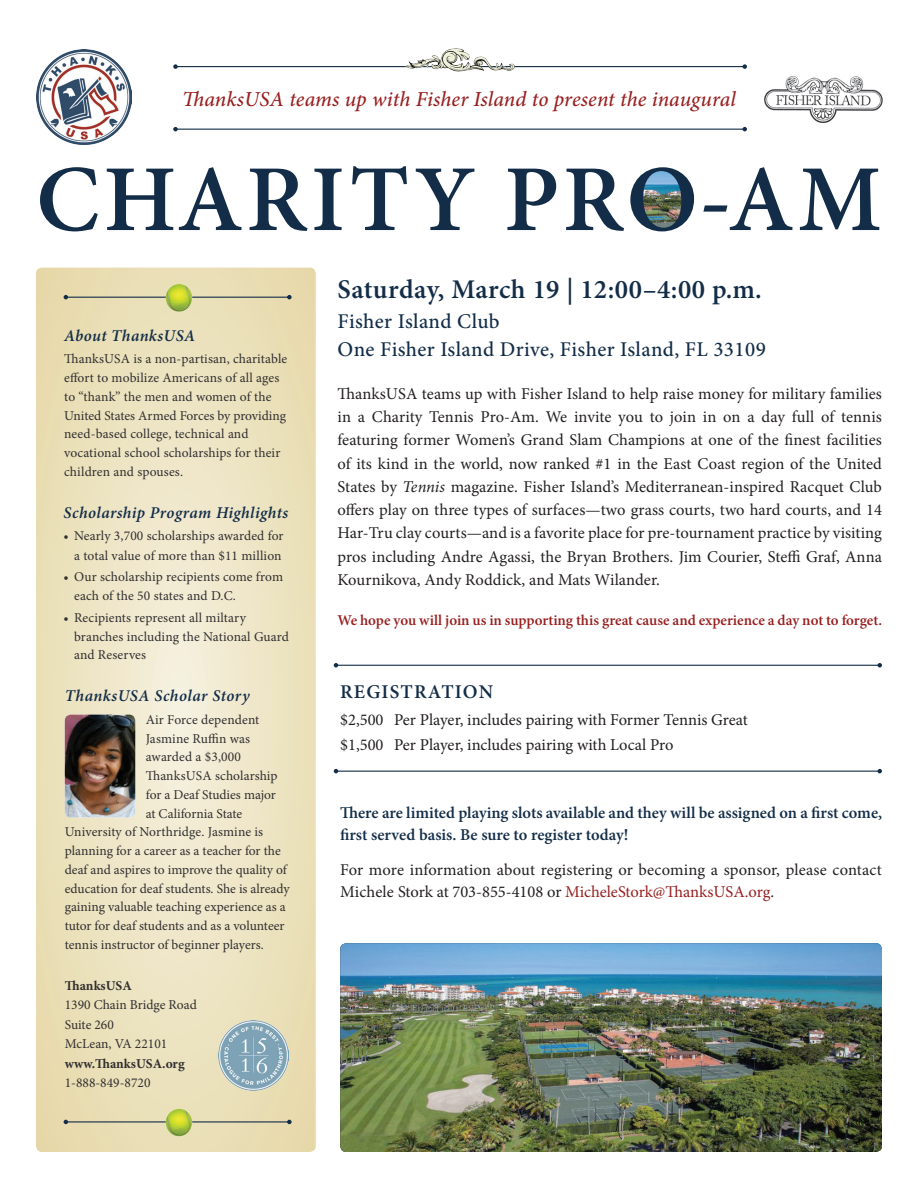
<style>
.page{position:relative;width:918px;height:1188px;background:#fff}
.page>*{position:absolute;margin:0;border:0;box-sizing:border-box;transform-origin:0 0}
.t1{font:600 94.5px "Minion Pro";letter-spacing:.04em;color:#132d48}
.t2{font:600 27px "Minion Pro";letter-spacing:.01em;color:#132d48}
.t3{font:italic 500 21.3px "Minion Pro";color:#981f20}
.t4{font:500 21px/28.5px "Minion Pro";letter-spacing:.015em;color:#132d48}
.t5{font:600 19.5px "Minion Pro";letter-spacing:.06em;color:#132d48}
.t6{font:16.5px/23.2px "Minion Pro";color:#231f20}
.t7{font:600 16.5px/22.5px "Minion Pro";color:#132d48}
.t8{font:italic 600 16.5px "Minion Pro";letter-spacing:.025em;color:#132d48}
.t9{font:600 15px "Minion Pro";color:#981f20}
.t10{font:13.5px/18.8px "Minion Pro";color:#312f30}
.t11{font:700 13.5px "Minion Pro";color:#312f30}
.s1{font-style:italic}
.s2{color:#981f20}
</style>
<div class="page">
<img style="left:636px;top:169px;width:54px;height:61px">
<svg style="left:36px;top:268px;width:280px;height:884px;background:#ece2c0"></svg>
<hr style="left:336px;top:665px;width:544px;height:1px;background:#132d48">
<svg style="left:334px;top:663px;width:4px;height:5px"></svg>
<svg style="left:878px;top:663px;width:4px;height:5px"></svg>
<hr style="left:336px;top:771px;width:544px;height:1px;background:#132d48">
<svg style="left:334px;top:769px;width:4px;height:4px"></svg>
<svg style="left:878px;top:769px;width:4px;height:4px"></svg>
<hr style="left:66px;top:297px;width:223px;height:1px;background:#132d48">
<svg style="left:64px;top:295px;width:4px;height:4px"></svg>
<svg style="left:287px;top:295px;width:5px;height:4px"></svg>
<img style="left:166px;top:284px;width:26px;height:28px">
<img style="left:340px;top:943px;width:542px;height:209px">
<hr style="left:66px;top:1121px;width:223px;height:2px;background:#132d48">
<svg style="left:64px;top:1120px;width:4px;height:4px"></svg>
<svg style="left:287px;top:1120px;width:5px;height:4px"></svg>
<img style="left:166px;top:1109px;width:26px;height:27px">
<img style="left:36px;top:49px;width:95px;height:95px">
<img style="left:65px;top:715px;width:70px;height:103px">
<img style="left:764px;top:76px;width:119px;height:47px">
<hr style="left:176px;top:66px;width:569px;height:1px;background:#132d48">
<svg style="left:173px;top:64px;width:5px;height:5px"></svg>
<svg style="left:743px;top:64px;width:4px;height:5px"></svg>
<hr style="left:176px;top:129px;width:569px;height:1px;background:#132d48">
<svg style="left:173px;top:127px;width:5px;height:4px"></svg>
<svg style="left:743px;top:127px;width:4px;height:4px"></svg>
<img style="left:404px;top:48px;width:112px;height:24px">
<img style="left:219px;top:1021px;width:70px;height:70px">
<h3 class="t3" style="left:182px;top:84px;width:555px">ThanksUSA teams up with Fisher Island to present the inaugural</h3>
<h1 class="t1" style="left:36px;top:134px;width:847px">CHARITY PRO-AM</h1>
<p class="t8" style="left:64px;top:324px;width:133px">About ThanksUSA</p>
<p class="t10" style="left:64px;top:350px;width:225px">ThanksUSA is a non-partisan, charitable effort to mobilize Americans of all ages to “thank” the men and women of the United States Armed Forces by providing need-based college, technical and vocational school scholarships for their children and spouses.</p>
<p class="t8" style="left:64px;top:501px;width:226px">Scholarship Program Highlights</p>
<p class="t10" style="left:64px;top:526px;width:222px;line-height:19.5px;text-align:right">• Nearly 3,700 scholarships awarded for a total value of more than $11 million</p>
<p class="t10" style="left:74px;top:568px;width:210px;text-indent:-11px">• Our scholarship recipients come from each of the 50 states and D.C.</p>
<p class="t10" style="left:74px;top:608px;width:216px;text-indent:-11px">• Recipients represent all miltary branches including the National Guard and Reserves</p>
<p class="t8" style="left:65px;top:685px;width:186px">ThanksUSA Scholar Story</p>
<p class="t10" style="left:146px;top:710px;width:115px">Air Force dependent</p>
<p class="t10" style="left:146px;top:729px;width:106px">Jasmine Ruffin was</p>
<p class="t10" style="left:146px;top:748px;width:97px">awarded a $3,000</p>
<p class="t10" style="left:146px;top:767px;width:133px">ThanksUSA scholarship</p>
<p class="t10" style="left:146px;top:785px;width:132px">for a Deaf Studies major</p>
<p class="t10" style="left:146px;top:804px;width:98px">at California State</p>
<p class="t10" style="left:65px;top:823px;width:200px">University of Northridge. Jasmine is</p>
<p class="t10" style="left:65px;top:842px;width:217px">planning for a career as a teacher for the</p>
<p class="t10" style="left:65px;top:860px;width:223px">deaf and aspires to improve the quality of</p>
<p class="t10" style="left:65px;top:879px;width:226px">education for deaf students. She is already</p>
<p class="t10" style="left:65px;top:898px;width:222px">gaining valuable teaching experience as a</p>
<p class="t10" style="left:65px;top:917px;width:221px">tutor for deaf students and as a volunteer</p>
<p class="t10" style="left:65px;top:935px;width:200px">tennis instructor of beginner players.</p>
<p class="t11" style="left:65px;top:976px;width:69px">ThanksUSA</p>
<p class="t10" style="left:65px;top:995px;width:134px;line-height:19.5px">1390 Chain Bridge Road<br>Suite 260<br>McLean, VA 22101</p>
<p class="t11" style="left:65px;top:1054px;width:121px">www.ThanksUSA.org</p>
<p class="t10" style="left:65px;top:1073px;width:87px">1-888-849-8720</p>
<h2 class="t2" style="left:338px;top:270px;width:426px">Saturday, March 19 | 12:00–4:00 p.m.</h2>
<h3 class="t4" style="left:338px;top:307px;width:430px">Fisher Island Club<br>One Fisher Island Drive, Fisher Island, FL 33109</h3>
<p class="t6" style="left:338px;top:382px;width:546px;text-align:justify">ThanksUSA teams up with Fisher Island to help raise money for military families in a Charity Tennis Pro-Am. We invite you to join in on a day full of tennis featuring former Women’s Grand Slam Champions at one of the finest facilities of its kind in the world, now ranked #1 in the East Coast region of the United States by <span class="s1">Tennis</span> magazine. Fisher Island’s Mediterranean-inspired Racquet Club offers play on three types of surfaces—two grass courts, two hard courts, and 14<br>Har-Tru clay courts—and is a favorite place for pre-tournament practice by visiting pros including Andre Agassi, the Bryan Brothers. Jim Courier, Steffi Graf, Anna Kournikova, Andy Roddick, and Mats Wilander.</p>
<p class="t9" style="left:338px;top:610px;width:546px">We hope you will join us in supporting this great cause and experience a day not to forget.</p>
<h3 class="t5" style="left:340px;top:678px;width:154px">REGISTRATION</h3>
<p class="t6" style="left:340px;top:707px;width:409px;line-height:25.5px">$2,500 Per Player, includes pairing with Former Tennis Great $1,500 Per Player, includes pairing with Local Pro</p>
<p class="t7" style="left:340px;top:801px;width:543px">There are limited playing slots available and they will be assigned on a first come, first served basis. Be sure to register today!</p>
<p class="t6" style="left:340px;top:858px;width:543px;line-height:22.5px">For more information about registering or becoming a sponsor, please contact<br>Michele Stork at 703-855-4108 or <span class="s2">MicheleStork@ThanksUSA.org</span>.</p>
</div>
